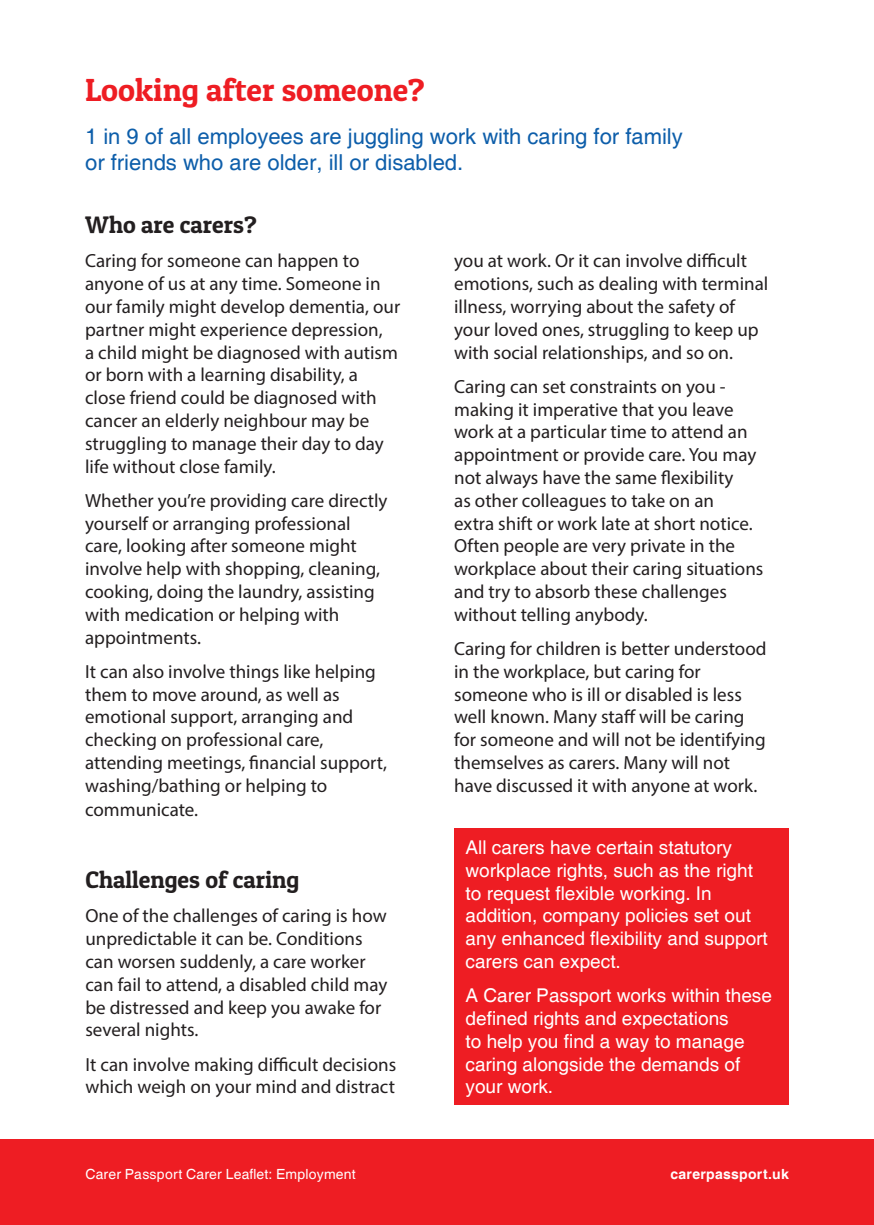
<style>
.page{position:relative;width:874px;height:1225px;background:#fff}
.page>*{position:absolute;margin:0;border:0;box-sizing:border-box;transform-origin:0 0}
.t1{font:32px "Patua One";color:#ee1d23}
.t2{font:24px "Patua One";color:#231f20}
.t3{font:22px/26.4px "Helvetica";color:#0d5eaa}
.t4{font:19px/22.8px "Myriad Pro";color:#231f20}
.t5{font:19px/22.8px "Helvetica";color:#fff}
.t6{font:14px "Helvetica";letter-spacing:.015em;color:#fff}
.t7{font:700 14px "Helvetica";letter-spacing:.02em;color:#fff}
</style>
<div class="page">
<div style="left:0;top:1140px;width:873px;height:85px;background:#ee1d23"></div>
<div style="left:454px;top:828px;width:334px;height:276px;background:#ee1d23"></div>
<p class="t1" style="left:85px;top:69px;width:341px">Looking after someone?</p>
<p class="t3" style="left:85px;top:124px;width:599px">1 in 9 of all employees are juggling work with caring for family or friends who are older, ill or disabled.</p>
<p class="t2" style="left:85px;top:210px;width:173px">Who are carers?</p>
<p class="t4" style="left:85px;top:249px;width:316px">Caring for someone can happen to anyone of us at any time. Someone in our family might develop dementia, our partner might experience depression,<br>a child might be diagnosed with autism or born with a learning disability, a close friend could be diagnosed with cancer an elderly neighbour may be struggling to manage their day to day life without close family.</p>
<p class="t4" style="left:85px;top:488px;width:304px">Whether you’re providing care directly yourself or arranging professional care, looking after someone might involve help with shopping, cleaning, cooking, doing the laundry, assisting with medication or helping with appointments.</p>
<p class="t4" style="left:85px;top:659px;width:303px">It can also involve things like helping them to move around, as well as emotional support, arranging and checking on professional care, attending meetings, financial support, washing/bathing or helping to communicate.</p>
<p class="t2" style="left:85px;top:865px;width:215px">Challenges of caring</p>
<p class="t4" style="left:85px;top:904px;width:303px">One of the challenges of caring is how unpredictable it can be. Conditions can worsen suddenly, a care worker can fail to attend, a disabled child may be distressed and keep you awake for several nights.</p>
<p class="t4" style="left:85px;top:1052px;width:312px">It can involve making difficult decisions which weigh on your mind and distract</p>
<p class="t4" style="left:454px;top:249px;width:315px">you at work. Or it can involve difficult emotions, such as dealing with terminal illness, worrying about the safety of your loved ones, struggling to keep up with social relationships, and so on.</p>
<p class="t4" style="left:454px;top:375px;width:311px">Caring can set constraints on you - making it imperative that you leave work at a particular time to attend an appointment or provide care. You may not always have the same flexibility<br>as other colleagues to take on an<br>extra shift or work late at short notice.<br>Often people are very private in the workplace about their caring situations and try to absorb these challenges without telling anybody.</p>
<p class="t4" style="left:454px;top:637px;width:314px">Caring for children is better understood in the workplace, but caring for someone who is ill or disabled is less well known. Many staff will be caring for someone and will not be identifying themselves as carers. Many will not have discussed it with anyone at work.</p>
<p class="t5" style="left:465px;top:836px;width:304px">All carers have certain statutory workplace rights, such as the right to request flexible working. In addition, company policies set out any enhanced flexibility and support carers can expect.</p>
<p class="t5" style="left:465px;top:984px;width:308px">A Carer Passport works within these defined rights and expectations<br>to help you find a way to manage caring alongside the demands of your work.</p>
<p class="t6" style="left:85px;top:1166px;width:272px">Carer Passport Carer Leaflet: Employment</p>
<p class="t7" style="left:670px;top:1165px;width:120px">carerpassport.uk</p>
</div>
